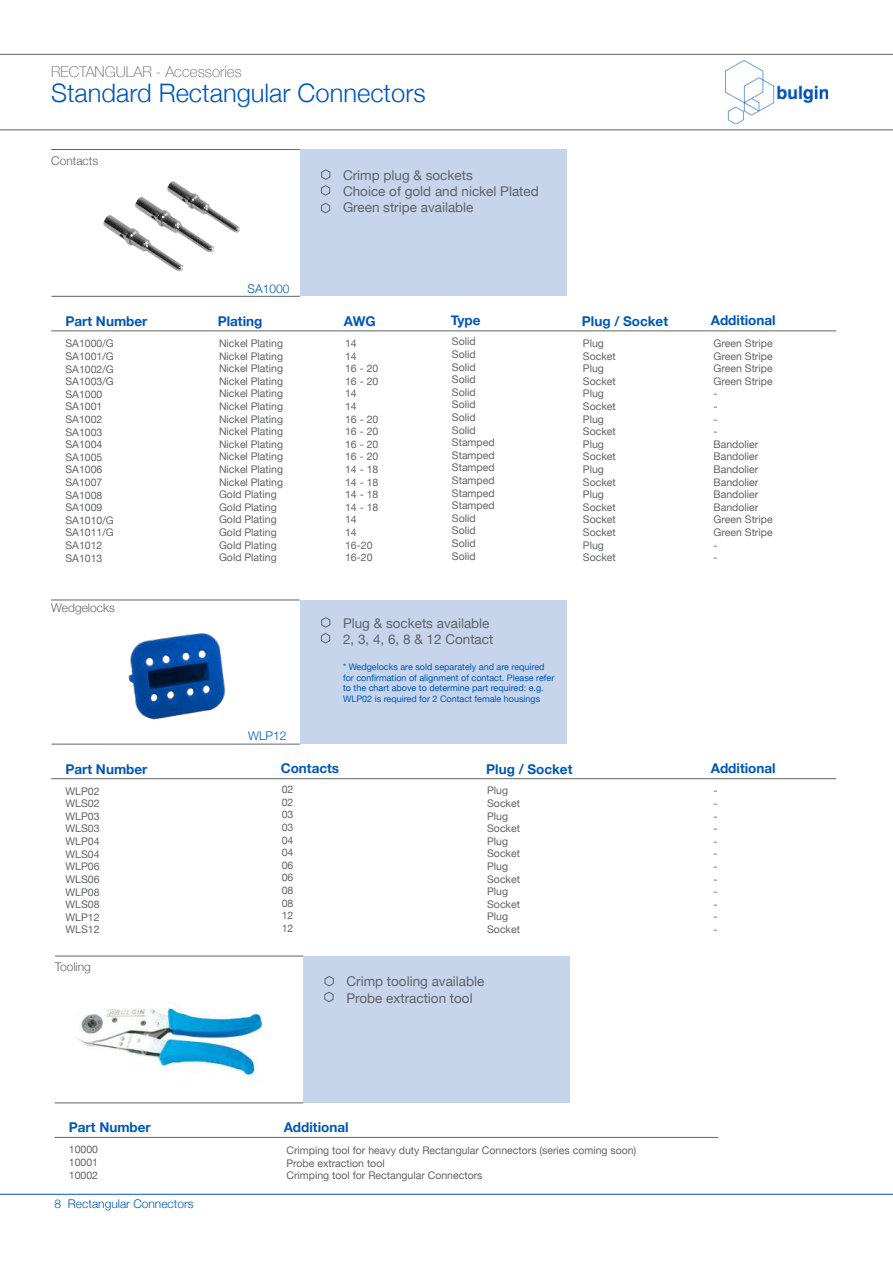
<style>
.page{position:relative;width:893px;height:1263px;background:#fff}
.page>*{position:absolute;margin:0;border:0;box-sizing:border-box;transform-origin:0 0}
.t1{font:300 25.5px "Helvetica Neue";color:#0057b8}
.t2{font:100 15px "Helvetica Neue";color:#626366}
.t3{font:13.5px/16.2px "Helvetica Neue";color:#626366}
.t4{font:700 13.5px "Helvetica Neue";color:#0057b8}
.t5{font:300 12px "Helvetica Neue";color:#0057b8}
.t6{font:300 12px "Helvetica Neue";color:#626366}
.t7{font:10.5px/12.6px "Helvetica Neue";color:#626366}
.t8{font:9px/10.5px "Helvetica Neue";color:#0057b8}
</style>
<div class="page">
<img style="left:726px;top:61px;width:101px;height:63px">
<hr style="left:0;top:54px;width:893px;height:1px;background:#626366">
<hr style="left:0;top:129px;width:893px;height:1px;background:#626366">
<hr style="left:0;top:1194px;width:893px;height:1px;background:#0057b8">
<hr style="left:51px;top:149px;width:249px;height:1px;background:#626366">
<hr style="left:51px;top:600px;width:249px;height:1px;background:#626366">
<div style="left:300px;top:600px;width:266px;height:144px;background:#c6d4ec"></div>
<hr style="left:51px;top:744px;width:249px;height:1px;background:#626366">
<hr style="left:51px;top:778px;width:785px;height:1px;background:#626366">
<svg style="left:321px;top:617px;width:10px;height:27px"></svg>
<img style="left:128px;top:633px;width:98px;height:87px">
<div style="left:300px;top:149px;width:266px;height:147px;background:#c6d4ec"></div>
<hr style="left:51px;top:296px;width:249px;height:1px;background:#626366">
<svg style="left:321px;top:202px;width:10px;height:12px"></svg>
<hr style="left:51px;top:330px;width:785px;height:1px;background:#626366">
<svg style="left:321px;top:169px;width:10px;height:27px"></svg>
<img style="left:103px;top:181px;width:137px;height:91px">
<hr style="left:55px;top:956px;width:248px;height:1px;background:#626366">
<div style="left:303px;top:956px;width:267px;height:146px;background:#c6d4ec"></div>
<hr style="left:55px;top:1102px;width:248px;height:1px;background:#626366">
<hr style="left:55px;top:1137px;width:663px;height:1px;background:#626366">
<svg style="left:324px;top:976px;width:10px;height:26px"></svg>
<img style="left:78px;top:1002px;width:185px;height:79px">
<h2 class="t2" style="left:51px;top:63px;width:192px">RECTANGULAR - Accessories</h2>
<h1 class="t1" style="left:51px;top:83px;width:376px">Standard Rectangular Connectors</h1>
<p class="t6" style="left:51px;top:156px;width:48px">Contacts</p>
<p class="t5" style="left:248px;top:284px;width:43px">SA1000</p>
<p class="t3" style="left:343px;top:168px;width:197px">Crimp plug &amp; sockets<br>Choice of gold and nickel Plated<br>Green stripe available</p>
<p class="t4" style="left:65px;top:316px;width:83px">Part Number</p>
<p class="t4" style="left:218px;top:316px;width:46px">Plating</p>
<p class="t4" style="left:344px;top:316px;width:33px">AWG</p>
<p class="t4" style="left:451px;top:315px;width:31px">Type</p>
<p class="t4" style="left:582px;top:316px;width:88px">Plug / Socket</p>
<p class="t7" style="left:219px;top:338px;width:66px">Nickel Plating<br>Nickel Plating<br>Nickel Plating<br>Nickel Plating<br>Nickel Plating<br>Nickel Plating<br>Nickel Plating<br>Nickel Plating<br>Nickel Plating<br>Nickel Plating<br>Nickel Plating<br>Nickel Plating<br>Gold Plating<br>Gold Plating<br>Gold Plating<br>Gold Plating<br>Gold Plating<br>Gold Plating</p>
<p class="t7" style="left:345px;top:338px;width:35px">14<br>14<br>16 - 20<br>16 - 20<br>14<br>14<br>16 - 20<br>16 - 20<br>16 - 20<br>16 - 20<br>14 - 18<br>14 - 18<br>14 - 18<br>14 - 18<br>14<br>14<br>16-20<br>16-20</p>
<p class="t7" style="left:452px;top:336px;width:44px">Solid<br>Solid<br>Solid<br>Solid<br>Solid<br>Solid<br>Solid<br>Solid<br>Stamped<br>Stamped<br>Stamped<br>Stamped<br>Stamped<br>Stamped<br>Solid<br>Solid<br>Solid<br>Solid</p>
<p class="t7" style="left:583px;top:338px;width:34px">Plug<br>Socket<br>Plug<br>Socket<br>Plug<br>Socket<br>Plug<br>Socket<br>Plug<br>Socket<br>Plug<br>Socket<br>Plug<br>Socket<br>Socket<br>Socket<br>Plug<br>Socket</p>
<p class="t7" style="left:65px;top:338px;width:50px">SA1000/G<br>SA1001/G<br>SA1002/G<br>SA1003/G<br>SA1000<br>SA1001<br>SA1002<br>SA1003<br>SA1004<br>SA1005<br>SA1006<br>SA1007<br>SA1008<br>SA1009<br>SA1010/G<br>SA1011/G<br>SA1012<br>SA1013</p>
<p class="t6" style="left:51px;top:604px;width:65px">Wedgelocks</p>
<p class="t5" style="left:248px;top:732px;width:40px">WLP12</p>
<p class="t3" style="left:343px;top:616px;width:152px">Plug &amp; sockets available<br>2, 3, 4, 6, 8 &amp; 12 Contact</p>
<p class="t8" style="left:343px;top:663px;width:213px">* Wedgelocks are sold separately and are required for con昀椀rmation of alignment of contact. Please refer to the chart above to determine part required: e.g.<br>WLP02 is required for 2 Contact female housings</p>
<p class="t4" style="left:65px;top:764px;width:83px">Part Number</p>
<p class="t4" style="left:281px;top:763px;width:60px">Contacts</p>
<p class="t4" style="left:486px;top:764px;width:88px">Plug / Socket</p>
<p class="t7" style="left:282px;top:784px;width:13px;text-align:justify">02<br>02<br>03<br>03<br>04<br>04<br>06<br>06<br>08<br>08<br>12<br>12</p>
<p class="t7" style="left:487px;top:785px;width:34px">Plug<br>Socket<br>Plug<br>Socket<br>Plug<br>Socket<br>Plug<br>Socket<br>Plug<br>Socket<br>Plug<br>Socket</p>
<p class="t7" style="left:65px;top:786px;width:36px;text-align:justify">WLP02<br>WLS02<br>WLP03<br>WLS03<br>WLP04<br>WLS04<br>WLP06<br>WLS06<br>WLP08<br>WLS08<br>WLP12<br>WLS12</p>
<p class="t6" style="left:55px;top:962px;width:38px">Tooling</p>
<p class="t3" style="left:346px;top:975px;width:140px">Crimp tooling available<br>Probe extraction tool</p>
<p class="t4" style="left:711px;top:315px;width:66px">Additional</p>
<p class="t7" style="left:713px;top:338px;width:61px">Green Stripe<br>Green Stripe<br>Green Stripe<br>Green Stripe -<br>-<br>-<br>-<br>Bandolier<br>Bandolier<br>Bandolier<br>Bandolier<br>Bandolier<br>Bandolier<br>Green Stripe<br>Green Stripe -<br>-</p>
<p class="t4" style="left:711px;top:763px;width:66px">Additional</p>
<p class="t7" style="left:713px;top:785px;width:6px;text-align:justify">- - - - - - - - - - - -</p>
<p class="t4" style="left:69px;top:1122px;width:83px">Part Number</p>
<p class="t4" style="left:284px;top:1122px;width:66px">Additional</p>
<p class="t7" style="left:286px;top:1145px;width:351px">Crimping tool for heavy duty Rectangular Connectors (series coming soon)<br>Probe extraction tool<br>Crimping tool for Rectangular Connectors</p>
<p class="t7" style="left:69px;top:1144px;width:31px;text-align:justify">10000<br>10001<br>10002</p>
<p class="t5" style="left:55px;top:1199px;width:140px">8 Rectangular Connectors</p>
</div>
